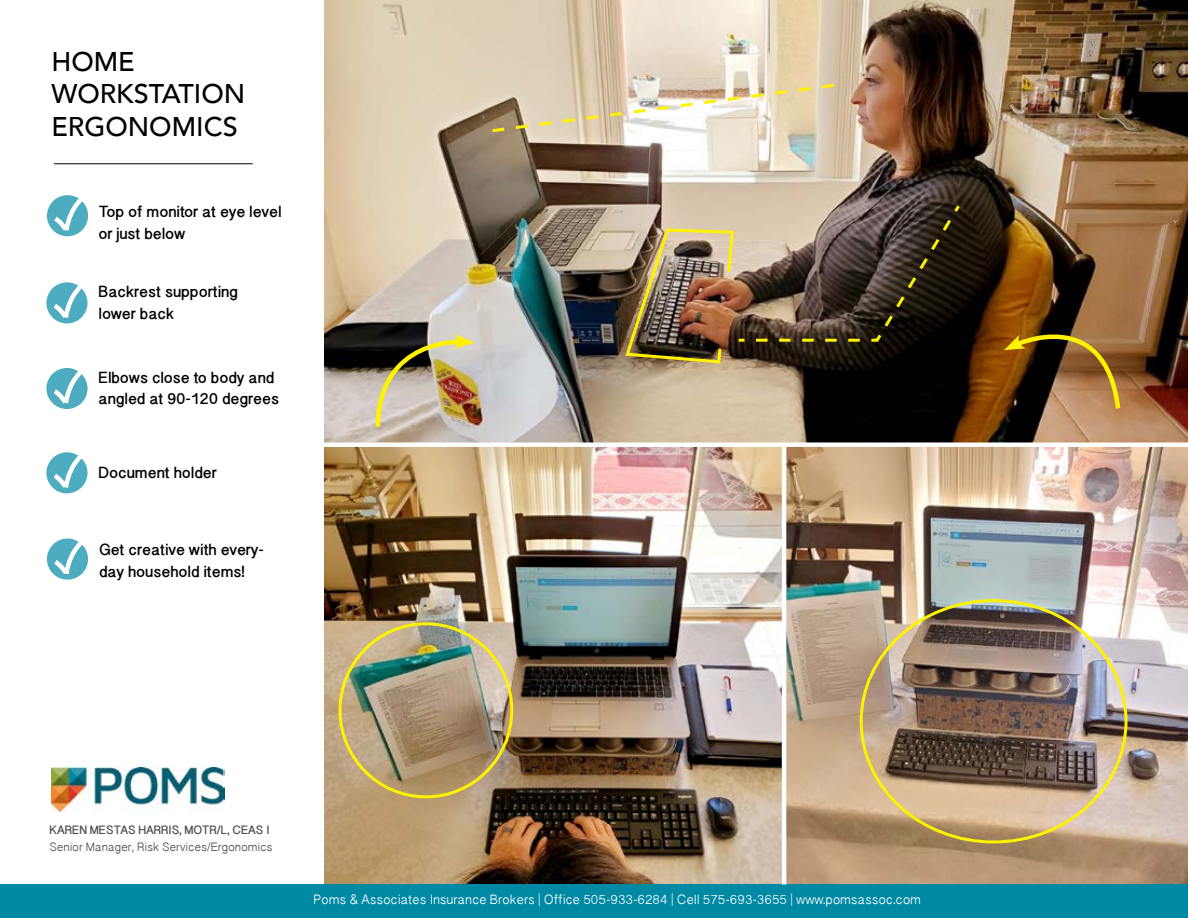
<style>
.page{position:relative;width:1188px;height:918px;background:#fff}
.page>*{position:absolute;margin:0;border:0;box-sizing:border-box;transform-origin:0 0}
.t1{font:500 27px/33px "Avenir";color:#000}
.t2{font:700 18px/21.6px "Oriya Sangam MN";color:#000}
.t3{font:15px "Oriya Sangam MN";color:#fff}
.t4{font:13.5px "Oriya Sangam MN";color:#4d4d4f}
.t5{font:700 13.5px "Oriya Sangam MN";color:#4d4d4f}
</style>
<div class="page">
<img style="left:324px;top:447px;width:458px;height:438px">
<img style="left:786px;top:447px;width:402px;height:438px">
<div style="left:0;top:885px;width:1188px;height:33px;background:#0089a4"></div>
<img style="left:324px;top:0;width:864px;height:442px">
<img style="left:373px;top:334px;width:102px;height:97px">
<svg style="left:1004px;top:303px;width:119px;height:110px;background:#7a5525"></svg>
<svg style="left:489px;top:82px;width:348px;height:52px;background:#ded1b6"></svg>
<img style="left:623px;top:202px;width:340px;height:163px">
<svg style="left:47px;top:195px;width:41px;height:41px"></svg>
<svg style="left:46px;top:282px;width:42px;height:41px"></svg>
<svg style="left:46px;top:368px;width:42px;height:41px"></svg>
<svg style="left:46px;top:452px;width:42px;height:41px"></svg>
<div style="left:47px;top:539px;width:41px;height:41px;background:#4dacbf;border-radius:50%"></div>
<svg style="left:50px;top:195px;width:38px;height:385px"></svg>
<img style="left:51px;top:768px;width:174px;height:44px">
<hr style="left:54px;top:163px;width:199px;height:1px;background:#000">
<h1 class="t1" style="left:51px;top:43px;width:195px">HOME<br>WORKSTATION<br>ERGONOMICS</h1>
<p class="t2" style="left:99px;top:199px;width:184px;line-height:22.5px">Top of monitor at eye level or just below</p>
<p class="t2" style="left:99px;top:280px;width:141px">Backrest supporting lower back</p>
<p class="t2" style="left:99px;top:366px;width:182px">Elbows close to body and angled at 90-120 degrees</p>
<p class="t2" style="left:99px;top:461px;width:120px">Document holder</p>
<p class="t2" style="left:99px;top:538px;width:166px">Get creative with every&shy;day household items!</p>
<p class="t5" style="left:49px;top:822px;width:220px">Karen Mestas Harris, MOTR/L, CEAS I</p>
<p class="t4" style="left:49px;top:838px;width:224px">Senior Manager, Risk Services/Ergonomics</p>
<p class="t3" style="left:314px;top:890px;width:609px">Poms &amp; Associates Insurance Brokers | Office 505-933-6284 | Cell 575-693-3655 | www.pomsassoc.com</p>
</div>
